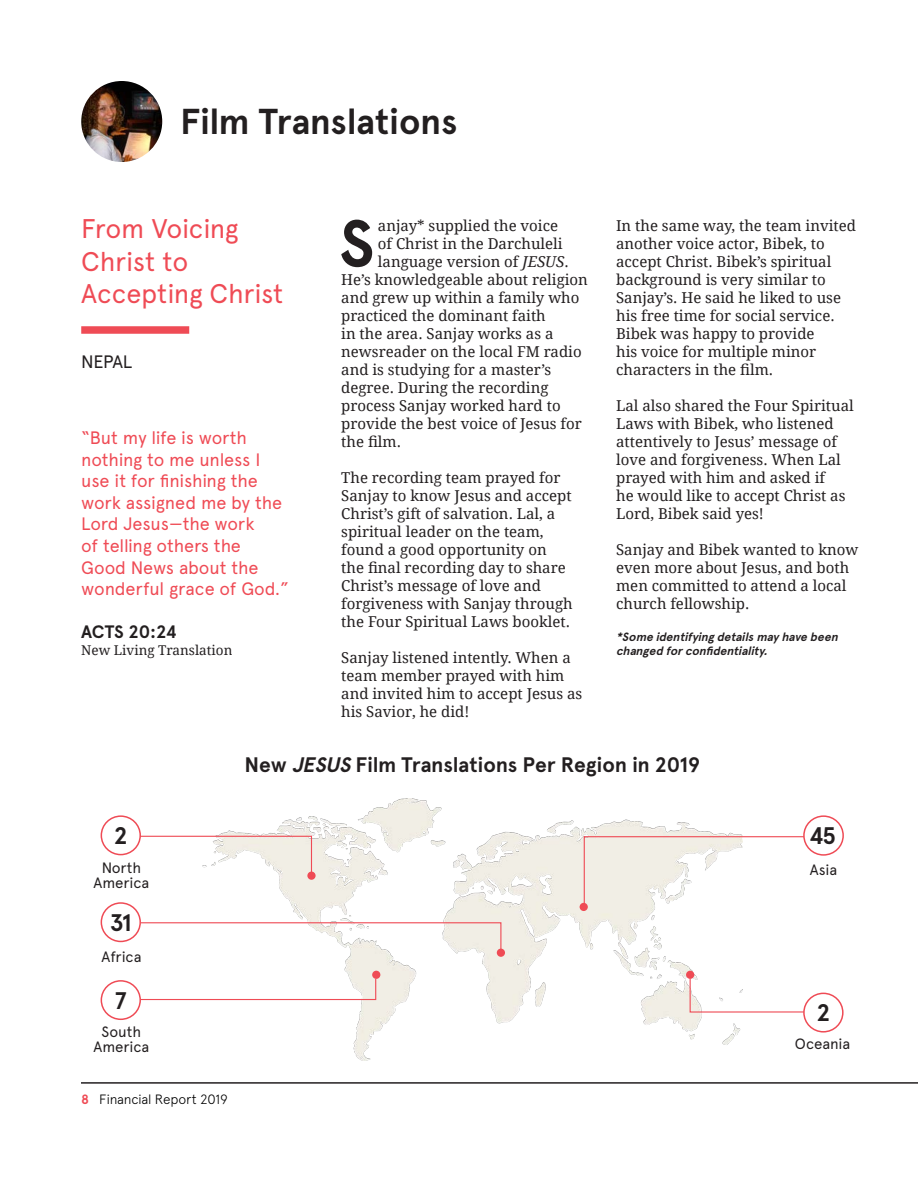
<style>
.page{position:relative;width:918px;height:1188px;background:#fff}
.page>*{position:absolute;margin:0;border:0;box-sizing:border-box;transform-origin:0 0}
.t1{font:700 66.45px "Apercu Pro";color:#231f20}
.t2{font:700 36px "Apercu Pro";letter-spacing:-.005em;color:#231f20}
.t3{font:27px/32.4px "Apercu Pro";letter-spacing:-.01em;color:#ef4b55}
.t4{font:700 24px "Apercu Pro";color:#231f20}
.t5{font:700 21px "Apercu Pro";letter-spacing:-.005em;color:#231f20}
.t6{font:18px/21.6px "Apercu Pro";letter-spacing:-.01em;color:#ef4b55}
.t7{font:700 18px "Apercu Pro";letter-spacing:-.005em;color:#231f20}
.t8{font:18px "Apercu Pro";letter-spacing:-.03em;color:#231f20}
.t9{font:15px/18px "Droid Serif";color:#231f20}
.t10{font:15px "Apercu Pro";letter-spacing:-.005em;color:#231f20}
.t11{font:300 13.5px "Apercu Pro";letter-spacing:-.02em;color:#000}
.t12{font:13.5px "Droid Serif";color:#231f20}
.t13{font:italic 700 12px/14.4px "Apercu Pro";color:#231f20}
.s1{font-style:italic}
.s2{font-weight:700;color:#ef4b55}
</style>
<div class="page">
<hr style="left:81px;top:1082px;width:837px;height:2px;background:#231f20">
<div style="left:81px;top:326px;width:108px;height:8px;background:#ef4b55"></div>
<img style="left:81px;top:81px;width:81px;height:81px;border-radius:40px">
<img style="left:219px;top:798px;width:524px;height:263px">
<div style="left:307px;top:872px;width:9px;height:8px;background:#ef4b55;border-radius:50%"></div>
<div style="left:372px;top:971px;width:8px;height:8px;background:#ef4b55;border-radius:50%"></div>
<div style="left:686px;top:971px;width:8px;height:8px;background:#ef4b55;border-radius:50%"></div>
<div style="left:497px;top:949px;width:8px;height:8px;background:#ef4b55;border-radius:50%"></div>
<div style="left:580px;top:903px;width:8px;height:8px;background:#ef4b55;border-radius:50%"></div>
<svg style="left:139px;top:835px;width:174px;height:42px"></svg>
<svg style="left:140px;top:922px;width:362px;height:30px"></svg>
<svg style="left:140px;top:978px;width:237px;height:23px"></svg>
<svg style="left:583px;top:836px;width:222px;height:71px"></svg>
<svg style="left:689px;top:978px;width:116px;height:35px"></svg>
<div style="left:101px;top:815px;width:40px;height:40px;border:2px solid #ef4b55;border-radius:50%"></div>
<div style="left:101px;top:902px;width:40px;height:40px;border:2px solid #ef4b55;border-radius:50%"></div>
<div style="left:101px;top:980px;width:40px;height:40px;border:2px solid #ef4b55;border-radius:50%"></div>
<div style="left:803px;top:815px;width:41px;height:41px;border:2px solid #ef4b55;border-radius:50%"></div>
<div style="left:803px;top:993px;width:41px;height:40px;border:2px solid #ef4b55;border-radius:50%"></div>
<p class="t2" style="left:180px;top:94px;width:279px">Film Translations</p>
<p class="t3" style="left:81px;top:210px;width:204px">From Voicing<br>Christ to<br>Accepting Christ</p>
<p class="t8" style="left:81px;top:348px;width:53px">NEPAL</p>
<p class="t6" style="left:81px;top:425px;width:209px">“But my life is worth nothing to me unless I use it for finishing the work assigned me by the<br>Lord Jesus—the work<br>of telling others the<br>Good News about the wonderful grace of God.”</p>
<p class="t7" style="left:81px;top:618px;width:97px">ACTS 20:24</p>
<p class="t12" style="left:81px;top:640px;width:153px">New Living Translation</p>
<p class="t1" style="left:339px;top:193px;width:37px">S</p>
<p class="t9" style="left:378px;top:216px;width:182px">anjay* supplied the voice</p>
<p class="t9" style="left:378px;top:234px;width:186px">of Christ in the Darchuleli</p>
<p class="t9" style="left:378px;top:252px;width:192px">language version of <span class="s1">JESUS</span>.</p>
<p class="t9" style="left:341px;top:270px;width:248px">He’s knowledgeable about religion</p>
<p class="t9" style="left:341px;top:288px;width:240px">and grew up within a family who</p>
<p class="t9" style="left:341px;top:306px;width:206px">practiced the dominant faith</p>
<p class="t9" style="left:341px;top:324px;width:214px">in the area. Sanjay works as a</p>
<p class="t9" style="left:341px;top:342px;width:242px">newsreader on the local FM radio</p>
<p class="t9" style="left:341px;top:360px;width:211px">and is studying for a master’s</p>
<p class="t9" style="left:341px;top:378px;width:209px">degree. During the recording</p>
<p class="t9" style="left:341px;top:396px;width:221px">process Sanjay worked hard to</p>
<p class="t9" style="left:341px;top:414px;width:242px">provide the best voice of Jesus for</p>
<p class="t9" style="left:341px;top:432px;width:61px">the film.</p>
<p class="t9" style="left:341px;top:468px;width:233px">The recording team prayed for<br>Sanjay to know Jesus and accept<br>Christ’s gift of salvation. Lal, a spiritual leader on the team, found a good opportunity on the final recording day to share<br>Christ’s message of love and forgiveness with Sanjay through the Four Spiritual Laws booklet.</p>
<p class="t9" style="left:341px;top:648px;width:243px">Sanjay listened intently. When a team member prayed with him and invited him to accept Jesus as his Savior, he did!</p>
<p class="t9" style="left:616px;top:216px;width:241px">In the same way, the team invited another voice actor, Bibek, to accept Christ. Bibek’s spiritual background is very similar to<br>Sanjay’s. He said he liked to use his free time for social service.<br>Bibek was happy to provide<br>his voice for multiple minor characters in the film.</p>
<p class="t9" style="left:616px;top:396px;width:239px">Lal also shared the Four Spiritual<br>Laws with Bibek, who listened attentively to Jesus’ message of love and forgiveness. When Lal prayed with him and asked if<br>he would like to accept Christ as<br>Lord, Bibek said yes!</p>
<p class="t9" style="left:616px;top:540px;width:244px">Sanjay and Bibek wanted to know even more about Jesus, and both men committed to attend a local church fellowship.</p>
<p class="t13" style="left:616px;top:629px;width:227px">*Some identifyingdetailsmayhave been changed forconfidentiality.</p>
<p class="t5" style="left:245px;top:749px;width:457px">New <span class="s1">JESUS</span>Film Translations Per Region in 2019</p>
<p class="t4" style="left:114px;top:818px;width:15px">2</p>
<p class="t4" style="left:809px;top:818px;width:28px">45</p>
<p class="t10" style="left:102px;top:856px;width:41px">North</p>
<p class="t10" style="left:810px;top:859px;width:29px">Asia</p>
<p class="t10" style="left:94px;top:871px;width:57px">America</p>
<p class="t4" style="left:110px;top:905px;width:23px">31</p>
<p class="t10" style="left:102px;top:946px;width:41px">Africa</p>
<p class="t4" style="left:115px;top:982px;width:13px">7</p>
<p class="t10" style="left:102px;top:1021px;width:41px">South</p>
<p class="t10" style="left:94px;top:1036px;width:57px">America</p>
<p class="t11" style="left:81px;top:1089px;width:148px"><span class="s2">8</span> Financial Report 2019</p>
<p class="t4" style="left:816px;top:995px;width:15px">2</p>
<p class="t10" style="left:795px;top:1033px;width:57px">Oceania</p>
</div>
